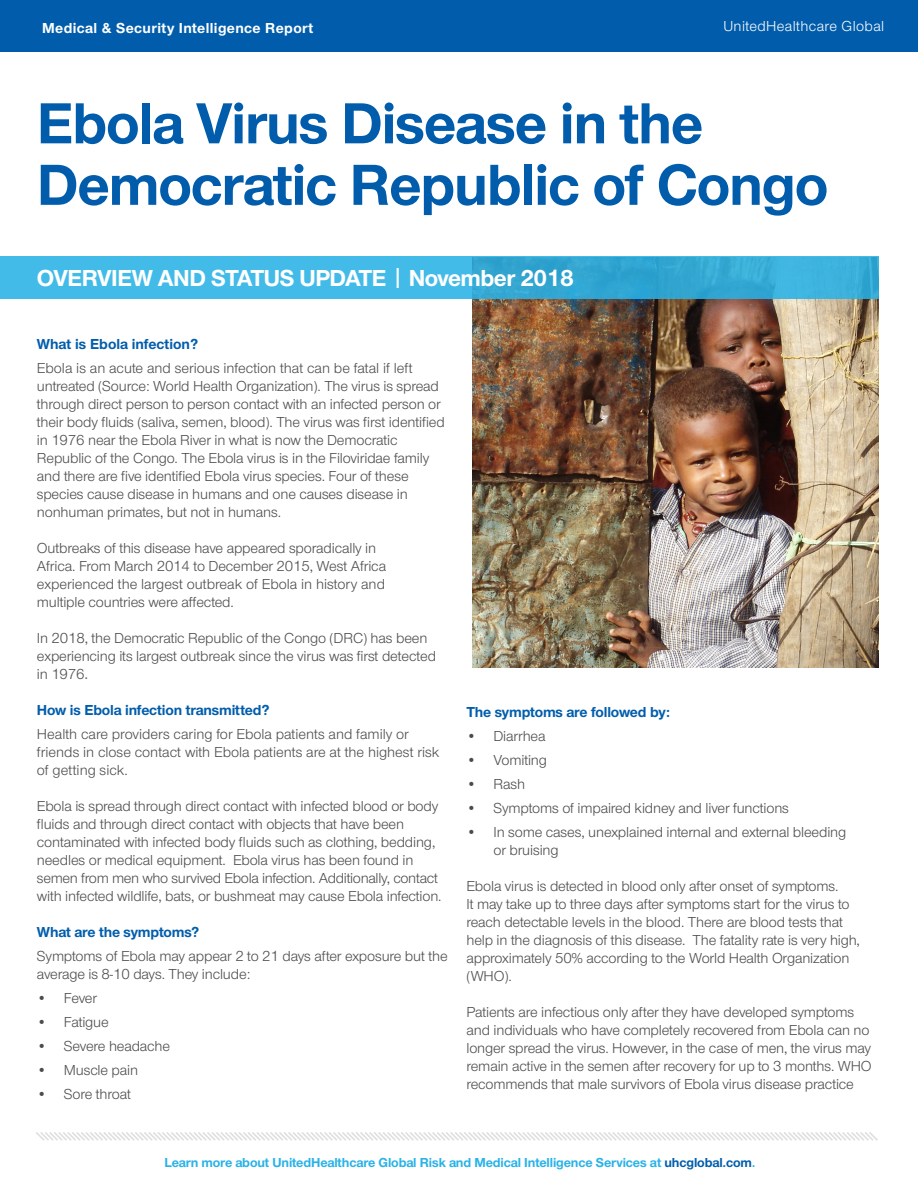
<style>
.page{position:relative;width:918px;height:1188px;background:#fff}
.page>*{position:absolute;margin:0;border:0;box-sizing:border-box;transform-origin:0 0}
._10_pt_base_blue_sub{font:700 60px/61.5px "UHC Sans";letter-spacing:-.02em;color:#015dac}
._10_pt_base_blue_sub-2{font:700 24px "UHC Sans";letter-spacing:-.02em;color:#fff}
._10_pt_base_blue_sub-3{font:15px/18px "UHC Sans";letter-spacing:-.01em;color:#4c4c4c}
.t1{font:700 15px "UHC Sans";letter-spacing:.025em;color:#fff}
._10_pt_base_blue_sub-4{font:700 15px "UHC Sans";letter-spacing:-.01em;color:#015dac}
.t2{font:15px "UHC Sans";letter-spacing:.025em;color:#fff}
._10pt_body_-_last_li{font:700 13.5px "UHC Sans";letter-spacing:-.01em;color:#29b2e7}
.s1{font-weight:500}
.s2{font-weight:700;color:#015dac}
.s3{color:#015dac}
</style>
<div class="page">
<img style="left:472px;top:298px;width:406px;height:369px">
<svg style="left:0;top:256px;width:878px;height:42px;background:#3cb3df"></svg>
<svg style="left:36px;top:1132px;width:842px;height:9px"></svg>
<div style="left:0;top:0;width:918px;height:52px;background:#015dac"></div>
<p class="t2" style="left:723px;top:16px;width:162px">UnitedHealthcare Global</p>
<p class="t1" style="left:42px;top:18px;width:273px">Medical &amp; Security Intelligence Report</p>
<p class="t2" style="left:880px;top:19px;width:10px">1</p>
<p class="_10_pt_base_blue_sub" style="left:37px;top:91px;width:793px">Ebola Virus Disease in the<br>Democratic Republic of Congo</p>
<p class="_10_pt_base_blue_sub-2" style="left:37px;top:262px;width:539px">OVERVIEW AND STATUS UPDATE <span class="s1">|</span> November 2018</p>
<p class="_10_pt_base_blue_sub-3" style="left:37px;top:331px;width:377px;line-height:24px"><span class="s2">What is Ebola infection?<br></span>Ebola is an acute and serious infection that can be fatal if left</p>
<p class="_10_pt_base_blue_sub-3" style="left:37px;top:376px;width:409px">untreated (Source: World Health Organization). The virus is spread through direct person to person contact with an infected person or their body fluids (saliva, semen, blood). The virus was first identified in 1976 near the Ebola River in what is now the Democratic Republic of the Congo. The Ebola virus is in the Filoviridae family and there are five identified Ebola virus species. Four of these species cause disease in humans and one causes disease in nonhuman primates, but not in humans.</p>
<p class="_10_pt_base_blue_sub-3" style="left:37px;top:538px;width:351px">Outbreaks of this disease have appeared sporadically in Africa. From March 2014 to December 2015, West Africa experienced the largest outbreak of Ebola in history and multiple countries were affected.</p>
<p class="_10_pt_base_blue_sub-3" style="left:37px;top:628px;width:401px">In 2018, the Democratic Republic of the Congo (DRC) has been experiencing its largest outbreak since the virus was first detected in 1976.</p>
<p class="_10_pt_base_blue_sub-3" style="left:37px;top:697px;width:373px;line-height:24px"><span class="s2">How is Ebola infection transmitted?<br></span>Health care providers caring for Ebola patients and family or</p>
<p class="_10_pt_base_blue_sub-3" style="left:37px;top:742px;width:404px">friends in close contact with Ebola patients are at the highest risk of getting sick.</p>
<p class="_10_pt_base_blue_sub-3" style="left:37px;top:796px;width:406px">Ebola is spread through direct contact with infected blood or body fluids and through direct contact with objects that have been contaminated with infected body fluids such as clothing, bedding, needles or medical equipment. Ebola virus has been found in semen from men who survived Ebola infection. Additionally, contact with infected wildlife, bats, or bushmeat may cause Ebola infection.</p>
<p class="_10_pt_base_blue_sub-3" style="left:37px;top:919px;width:412px;line-height:24px"><span class="s2">What are the symptoms?<br></span>Symptoms of Ebola may appear 2 to 21 days after exposure but the</p>
<p class="_10_pt_base_blue_sub-3" style="left:37px;top:964px;width:215px">average is 8-10 days. They include:</p>
<p class="_10_pt_base_blue_sub-3" style="left:37px;top:988px;width:62px">• Fever</p>
<p class="_10_pt_base_blue_sub-3" style="left:37px;top:1012px;width:73px">• Fatigue</p>
<p class="_10_pt_base_blue_sub-3" style="left:37px;top:1036px;width:135px">• Severe headache</p>
<p class="_10_pt_base_blue_sub-3" style="left:37px;top:1060px;width:103px">• Muscle pain</p>
<p class="_10_pt_base_blue_sub-3" style="left:37px;top:1084px;width:96px">• Sore throat</p>
<p class="_10_pt_base_blue_sub-4" style="left:466px;top:702px;width:205px">The symptoms are followed by:</p>
<p class="_10_pt_base_blue_sub-3" style="left:466px;top:726px;width:81px">• Diarrhea</p>
<p class="_10_pt_base_blue_sub-3" style="left:466px;top:750px;width:82px">• Vomiting</p>
<p class="_10_pt_base_blue_sub-3" style="left:466px;top:774px;width:60px">• Rash</p>
<p class="_10_pt_base_blue_sub-3" style="left:466px;top:798px;width:324px">• Symptoms of impaired kidney and liver functions</p>
<p class="_10_pt_base_blue_sub-3" style="left:493px;top:822px;width:354px;text-indent:-27px">• In some cases, unexplained internal and external bleeding or bruising</p>
<p class="_10_pt_base_blue_sub-3" style="left:466px;top:876px;width:395px">Ebola virus is detected in blood only after onset of symptoms.<br>It may take up to three days after symptoms start for the virus to reach detectable levels in the blood. There are blood tests that help in the diagnosis of this disease. The fatality rate is very high, approximately 50% according to the World Health Organization (WHO).</p>
<p class="_10_pt_base_blue_sub-3" style="left:466px;top:1002px;width:407px">Patients are infectious only after they have developed symptoms and individuals who have completely recovered from Ebola can no longer spread the virus. However, in the case of men, the virus may remain active in the semen after recovery for up to 3 months. WHO recommends that male survivors of Ebola virus disease practice</p>
<p class="_10pt_body_-_last_li" style="left:164px;top:1153px;width:593px">Learn more about UnitedHealthcare Global Risk and Medical Intelligence Services at <span class="s3">uhcglobal.com</span>.</p>
</div>
